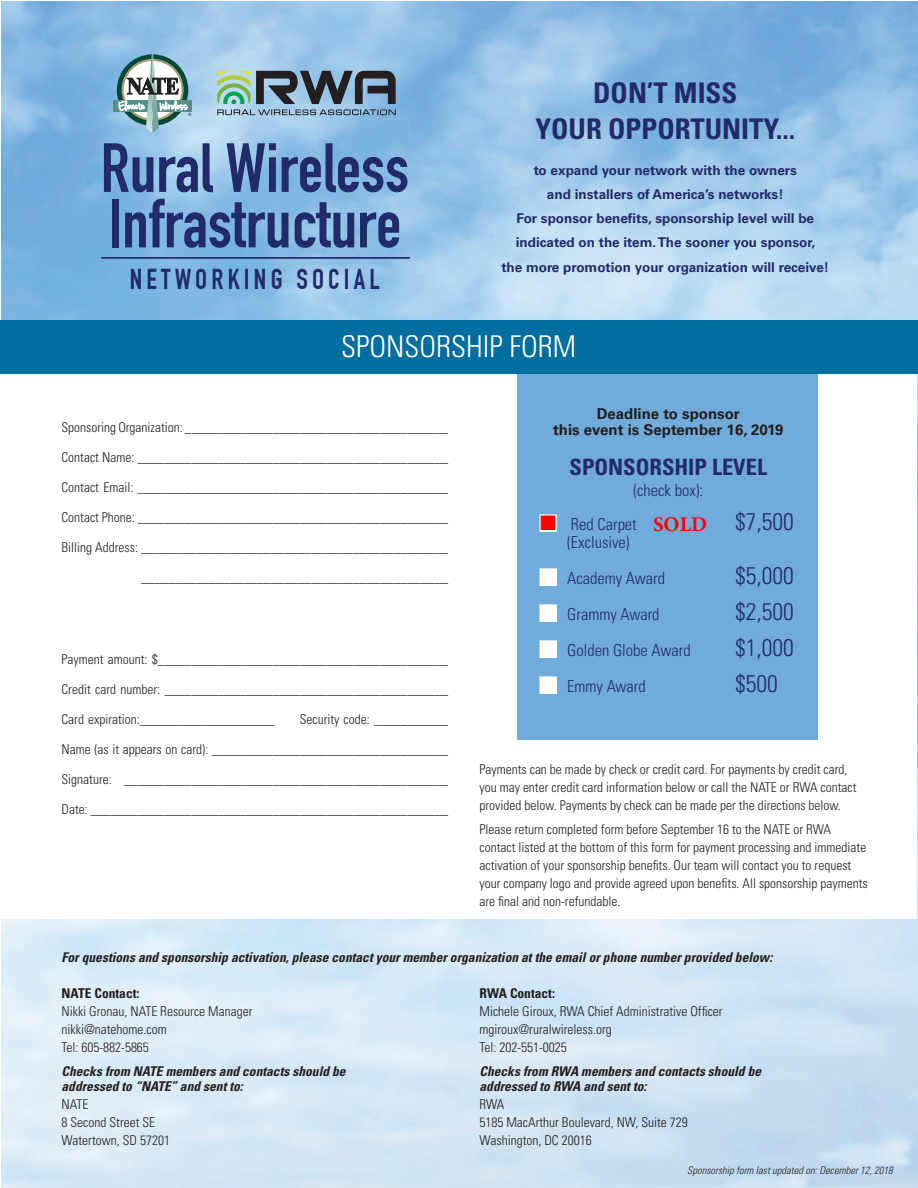
<style>
.page{position:relative;width:918px;height:1188px;background:#fff}
.page>*{position:absolute;margin:0;border:0;box-sizing:border-box;transform-origin:0 0}
.t1{font:700 68.25px/55.5px "DIN Condensed";color:#222b69}
.t2{font:300 condensed 30px "Univers";color:#fff}
.t3{font:700 condensed 28.5px/36px "Univers";color:#222b69;text-align:center}
.t4{font:700 28.2px "DIN Condensed";letter-spacing:.15em;color:#222b69}
.t5{font:300 condensed 24px "Univers";color:#222b69}
.t6{font:700 condensed 22.5px "Univers";color:#222b69}
.t7{font:700 21px "Minion Pro";color:#f00}
.t8{font:300 condensed 16.5px "Univers";color:#222b69}
.t9{font:700 15px/16.5px "Univers";color:#231f20;text-align:center}
.t10{font:300 condensed 13.5px/18px "Univers";color:#231f20}
.t11{font:italic 700 condensed 13.5px/15px "Univers";color:#231f20}
.t12{font:700 13.5px/24.3px "Univers";color:#222b69;text-align:center}
.t13{font:700 condensed 13.5px "Univers";color:#231f20}
.t14{font:italic 300 condensed 10.5px "Univers";color:#231f20}
.t15{font:300 4.2px "Helvetica";color:#231f20}
.s1{color:#fff}
</style>
<div class="page">
<img style="left:2px;top:2px;width:916px;height:1186px">
<div style="left:1px;top:374px;width:916px;height:545px;background:#fff"></div>
<div style="left:518px;top:374px;width:300px;height:366px;background:#70abd9"></div>
<div style="left:540px;top:514px;width:17px;height:18px;border:3px solid #fff"></div>
<div style="left:540px;top:568px;width:17px;height:18px;border:3px solid #fff"></div>
<div style="left:540px;top:604px;width:17px;height:18px;border:3px solid #fff"></div>
<div style="left:540px;top:640px;width:17px;height:18px;border:3px solid #fff"></div>
<div style="left:540px;top:676px;width:17px;height:18px;border:3px solid #fff"></div>
<div style="left:113px;top:100px;width:79px;height:12px;background:#549088"></div>
<svg style="left:118px;top:47px;width:70px;height:86px"></svg>
<svg style="left:217px;top:71px;width:179px;height:44px;background:#6f8993"></svg>
<hr style="left:101px;top:257px;width:309px;height:2px;background:#222b69">
<div style="left:0;top:320px;width:918px;height:54px;background:#006e9f"></div>
<p class="t15" style="left:188px;top:112px;width:5px">®</p>
<h1 class="t1" style="left:101px;top:141px;width:310px">Rural Wireless<br>Infrastructure</h1>
<h3 class="t4" style="left:130px;top:263px;width:252px">Networ kin g Social</h3>
<h3 class="t3" style="left:535px;top:75px;width:261px">DON’T MISS<br>YOUR OPPORTUNITY...</h3>
<p class="t12" style="left:501px;top:158px;width:329px">to expand your network with the owners<br>and installers of America’s networks!<br>For sponsor benefits, sponsorship level will be indicated on the item. The sooner you sponsor,<br>the more promotion your organization will receive!</p>
<h2 class="t2" style="left:341px;top:328px;width:232px">Sponsorship Form</h2>
<p class="t10" style="left:62px;top:419px;width:388px">Sponsoring Organization: _______________________________________</p>
<p class="t10" style="left:62px;top:449px;width:388px">Contact Name: ______________________________________________</p>
<p class="t10" style="left:62px;top:479px;width:388px">Contact Email: ______________________________________________</p>
<p class="t10" style="left:62px;top:509px;width:388px">Contact Phone: ______________________________________________</p>
<p class="t10" style="left:62px;top:539px;width:388px">Billing Address: _____________________________________________</p>
<p class="t10" style="left:141px;top:569px;width:309px">_____________________________________________</p>
<p class="t10" style="left:62px;top:650px;width:388px">Payment amount: $___________________________________________</p>
<p class="t10" style="left:62px;top:680px;width:388px">Credit card number: __________________________________________</p>
<p class="t10" style="left:62px;top:710px;width:215px">Card expiration:____________________</p>
<p class="t10" style="left:300px;top:710px;width:150px">Security code: ___________</p>
<p class="t10" style="left:62px;top:740px;width:388px">Name (as it appears on card): ___________________________________</p>
<p class="t10" style="left:62px;top:770px;width:388px">Signature: ________________________________________________</p>
<p class="t10" style="left:62px;top:800px;width:388px">Date: _____________________________________________________</p>
<p class="t9" style="left:553px;top:405px;width:232px">Deadline to sponsor<br>this event is September 16, 2019</p>
<h3 class="t6" style="left:570px;top:453px;width:199px">SPONSORSHIP LEVEL</h3>
<p class="t8" style="left:633px;top:481px;width:71px">(check box):</p>
<h3 class="t5" style="left:735px;top:508px;width:60px">$7,500</h3>
<p class="t8" style="left:567px;top:533px;width:64px">(Exclusive)</p>
<p class="t8" style="left:540px;top:569px;width:126px"><span class="s1">■</span> Academy Award</p>
<h3 class="t5" style="left:735px;top:562px;width:60px">$5,000</h3>
<p class="t8" style="left:540px;top:605px;width:121px"><span class="s1">■</span> Grammy Award</p>
<h3 class="t5" style="left:735px;top:598px;width:60px">$2,500</h3>
<p class="t8" style="left:540px;top:641px;width:152px"><span class="s1">■</span> Golden Globe Award</p>
<h3 class="t5" style="left:735px;top:634px;width:60px">$1,000</h3>
<p class="t8" style="left:540px;top:677px;width:107px"><span class="s1">■</span> Emmy Award</p>
<h3 class="t5" style="left:735px;top:670px;width:44px">$500</h3>
<h3 class="t7" style="left:653px;top:509px;width:56px">SOLD</h3>
<p class="t10" style="left:480px;top:761px;width:379px">Payments can be made by check or credit card. For payments by credit card, you may enter credit card information below or call the NATE or RWA contact provided below. Payments by check can be made per the directions below.</p>
<p class="t10" style="left:480px;top:820px;width:390px">Please return completed form before September 16 to the NATE or RWA contact listed at the bottom of this form for payment processing and immediate activation of your sponsorship benefits. Our team will contact you to request your company logo and provide agreed upon benefits. All sponsorship payments are final and non-refundable.</p>
<p class="t11" style="left:62px;top:950px;width:712px">For questions and sponsorship activation, please contact your member organization at the email or phone number provided below:</p>
<p class="t13" style="left:62px;top:985px;width:9px">NATE</p>
<p class="t13" style="left:94px;top:985px;width:47px">CONTACT:</p>
<p class="t10" style="left:62px;top:1003px;width:192px">Nikki Gronau, NATE Resource Manager nikki@natehome.com<br>Tel: 605-882-5865</p>
<p class="t11" style="left:62px;top:1063px;width:286px">Checks from NATE members and contacts should be addressed to “NATE” and sent to:</p>
<p class="t10" style="left:62px;top:1095px;width:110px">NATE<br>8 Second Street SE<br>Watertown, SD 57201</p>
<p class="t13" style="left:480px;top:985px;width:15px">RWA</p>
<p class="t13" style="left:510px;top:985px;width:47px">CONTACT:</p>
<p class="t10" style="left:480px;top:1003px;width:245px">Michele Giroux, RWA Chief Administrative Officer mgiroux@ruralwireless.org<br>Tel: 202-551-0025</p>
<p class="t11" style="left:480px;top:1063px;width:283px">Checks from RWA members and contacts should be addressed to RWA and sent to:</p>
<p class="t10" style="left:480px;top:1095px;width:210px">RWA<br>5185 MacArthur Boulevard, NW, Suite 729<br>Washington, DC 20016</p>
<p class="t14" style="left:687px;top:1164px;width:207px">Sponsorship form last updated on: December 12, 2018</p>
</div>
